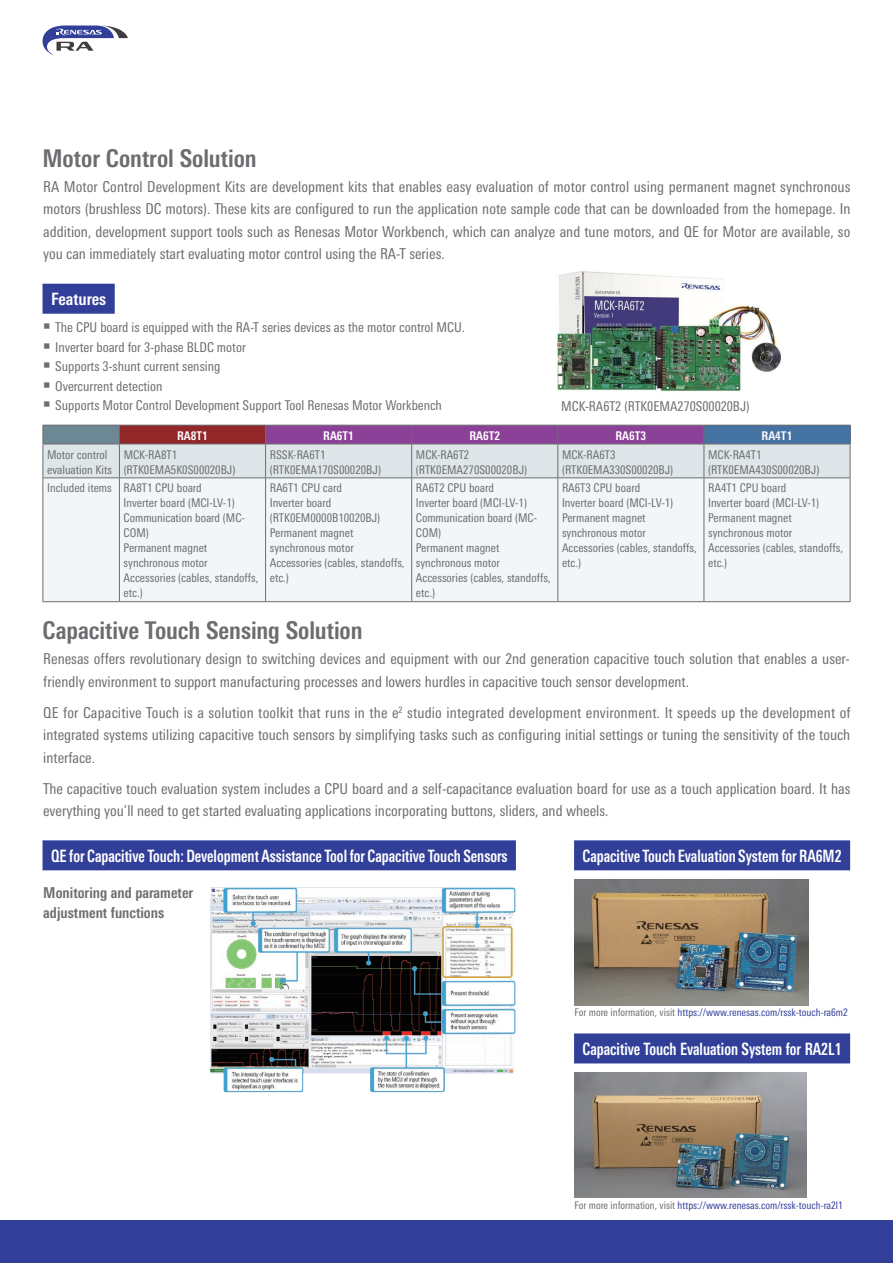
<style>
.page{position:relative;width:893px;height:1263px;background:#fff}
.page>*{position:absolute;margin:0;border:0;box-sizing:border-box;transform-origin:0 0}
.t1{font:700 condensed 24.45px "Linotype Univers";letter-spacing:-.005em;color:#6c6d70}
.t2{font:700 condensed 16.95px "Linotype Univers";color:#fff;scale:.86 1}
.t3{font:700 condensed 16.95px "Linotype Univers";color:#fff}
.t4{font:condensed 15px/22.5px "Linotype Univers";color:#6c6d70;text-align:justify}
.t5{font:700 condensed 15px/19.5px "Linotype Univers";color:#6c6d70}
.t6{font:condensed 13.5px "Linotype Univers";color:#6c6d70}
.t7{font:condensed 12px/15px "Linotype Univers";color:#6c6d70}
.t8{font:700 condensed 12px "Linotype Univers";color:#fff}
.t9{font:condensed 10.5px "Linotype Univers";color:#323f99}
.s1{color:#6c6d70}
</style>
<div class="page">
<div style="left:0;top:1220px;width:893px;height:43px;background:#323f99"></div>
<svg style="left:43px;top:26px;width:85px;height:30px"></svg>
<div style="left:43px;top:284px;width:72px;height:30px;background:#323f99"></div>
<div style="left:44px;top:478px;width:806px;height:123px;background:#f3f6f7"></div>
<hr style="left:43px;top:601px;width:76px;height:1px;background:#6c6d70">
<hr style="left:119px;top:601px;width:147px;height:1px;background:#6c6d70">
<hr style="left:266px;top:601px;width:146px;height:1px;background:#6c6d70">
<hr style="left:412px;top:601px;width:146px;height:1px;background:#6c6d70">
<hr style="left:558px;top:601px;width:146px;height:1px;background:#6c6d70">
<hr style="left:704px;top:601px;width:146px;height:1px;background:#6c6d70">
<hr style="left:43px;top:478px;width:1px;height:123px;background:#6c6d70">
<hr style="left:119px;top:478px;width:1px;height:123px;background:#6c6d70">
<hr style="left:265px;top:478px;width:1px;height:123px;background:#6c6d70">
<hr style="left:411px;top:478px;width:1px;height:123px;background:#6c6d70">
<hr style="left:557px;top:478px;width:1px;height:123px;background:#6c6d70">
<hr style="left:704px;top:478px;width:1px;height:123px;background:#6c6d70">
<hr style="left:850px;top:478px;width:1px;height:123px;background:#6c6d70">
<svg style="left:43px;top:425px;width:808px;height:53px;background:#b7acc2"></svg>
<hr style="left:558px;top:444px;width:146px;height:1px;background:#6c6d70">
<img style="left:211px;top:887px;width:304px;height:206px">
<img style="left:575px;top:879px;width:233px;height:127px">
<img style="left:575px;top:1072px;width:231px;height:125px">
<div style="left:43px;top:840px;width:473px;height:30px;background:#323f99"></div>
<div style="left:574px;top:840px;width:276px;height:30px;background:#323f99"></div>
<div style="left:574px;top:1033px;width:276px;height:30px;background:#323f99"></div>
<img style="left:557px;top:271px;width:224px;height:121px">
<h1 class="t1" style="left:43px;top:143px;width:216px">Motor Control Solution</h1>
<p class="t4" style="left:43px;top:175px;width:809px">RA Motor Control Development Kits are development kits that enables easy evaluation of motor control using permanent magnet synchronous motors (brushless DC motors). These kits are configured to run the application note sample code that can be downloaded from the homepage. In addition, development support tools such as Renesas Motor Workbench, which can analyze and tune motors, and QE for Motor are available, so you can immediately start evaluating motor control using the RA-T series.</p>
<p class="t3" style="left:51px;top:289px;width:57px">Features</p>
<p class="t6" style="left:43px;top:320px;width:423px">○ The CPU board is equipped with the RA-T series devices as the motor control MCU.</p>
<p class="t6" style="left:43px;top:339px;width:204px">○ Inverter board for 3-phase BLDC motor</p>
<p class="t6" style="left:43px;top:358px;width:179px">○ Supports 3-shunt current sensing</p>
<p class="t6" style="left:43px;top:378px;width:121px">○ Overcurrent detection</p>
<p class="t6" style="left:43px;top:397px;width:400px">○ Supports Motor Control Development Support Tool Renesas Motor Workbench</p>
<p class="t8" style="left:177px;top:428px;width:32px">RA8T1</p>
<p class="t8" style="left:323px;top:428px;width:32px">RA6T1</p>
<p class="t8" style="left:469px;top:428px;width:32px">RA6T2</p>
<p class="t8" style="left:615px;top:428px;width:32px">RA6T3</p>
<p class="t8" style="left:762px;top:428px;width:32px">RA4T1</p>
<p class="t7" style="left:47px;top:447px;width:66px">Motor control evaluation Kits</p>
<p class="t7" style="left:124px;top:447px;width:113px">MCK-RA8T1 (RTK0EMA5K0S00020BJ)</p>
<p class="t7" style="left:270px;top:447px;width:113px">RSSK-RA6T1 (RTK0EMA170S00020BJ)</p>
<p class="t7" style="left:416px;top:447px;width:113px">MCK-RA6T2 (RTK0EMA270S00020BJ)</p>
<p class="t7" style="left:562px;top:447px;width:113px">MCK-RA6T3 (RTK0EMA330S00020BJ)</p>
<p class="t7" style="left:708px;top:447px;width:113px">MCK-RA4T1 (RTK0EMA430S00020BJ)</p>
<p class="t7" style="left:124px;top:481px;width:136px;text-indent:-77px">Included items RA8T1 CPU board<br>Inverter board (MCI-LV-1)<br>Communication board (MC-<br>COM)<br>Permanent magnet synchronous motor<br>Accessories (cables, standoffs, etc.)</p>
<p class="t7" style="left:270px;top:481px;width:136px">RA6T1 CPU card<br>Inverter board (RTK0EM0000B10020BJ)<br>Permanent magnet synchronous motor<br>Accessories (cables, standoffs, etc.)</p>
<p class="t7" style="left:416px;top:481px;width:136px">RA6T2 CPU board<br>Inverter board (MCI-LV-1)<br>Communication board (MC-<br>COM)<br>Permanent magnet synchronous motor<br>Accessories (cables, standoffs, etc.)</p>
<p class="t7" style="left:562px;top:481px;width:136px">RA6T3 CPU board<br>Inverter board (MCI-LV-1)<br>Permanent magnet synchronous motor<br>Accessories (cables, standoffs, etc.)</p>
<p class="t7" style="left:708px;top:481px;width:136px">RA4T1 CPU board<br>Inverter board (MCI-LV-1)<br>Permanent magnet synchronous motor<br>Accessories (cables, standoffs, etc.)</p>
<h1 class="t1" style="left:43px;top:616px;width:322px">Capacitive Touch Sensing Solution</h1>
<p class="t4" style="left:43px;top:648px;width:808px">Renesas offers revolutionary design to switching devices and equipment with our 2nd generation capacitive touch solution that enables a user&shy;friendly environment to support manufacturing processes and lowers hurdles in capacitive touch sensor development.</p>
<p class="t4" style="left:43px;top:701px;width:809px">QE for Capacitive Touch is a solution toolkit that runs in the e<sup>2</sup> studio integrated development environment. It speeds up the development of integrated systems utilizing capacitive touch sensors by simplifying tasks such as configuring initial settings or tuning the sensitivity of the touch interface.</p>
<p class="t4" style="left:43px;top:777px;width:809px">The capacitive touch evaluation system includes a CPU board and a self-capacitance evaluation board for use as a touch application board. It has everything you’ll need to get started evaluating applications incorporating buttons, sliders, and wheels.</p>
<p class="t2" style="left:51px;top:846px;width:532px">QE for Capacitive Touch: Development Assistance Tool for Capacitive Touch Sensors</p>
<p class="t2" style="left:583px;top:846px;width:303px">Capacitive Touch Evaluation System for RA6M2</p>
<p class="t6" style="left:561px;top:399px;width:190px">MCK-RA6T2 (RTK0EMA270S00020BJ)</p>
<p class="t5" style="left:43px;top:883px;width:152px">Monitoring and parameter adjustment functions</p>
<p class="t9" style="left:575px;top:1006px;width:275px"><span class="s1">For more information, visit</span> https://www.renesas.com/rssk-touch-ra6m2</p>
<p class="t2" style="left:583px;top:1039px;width:303px">Capacitive Touch Evaluation System for RA2L1</p>
<p class="t9" style="left:575px;top:1199px;width:270px"><span class="s1">For more information, visit</span> https://www.renesas.com/rssk-touch-ra2l1</p>
</div>
